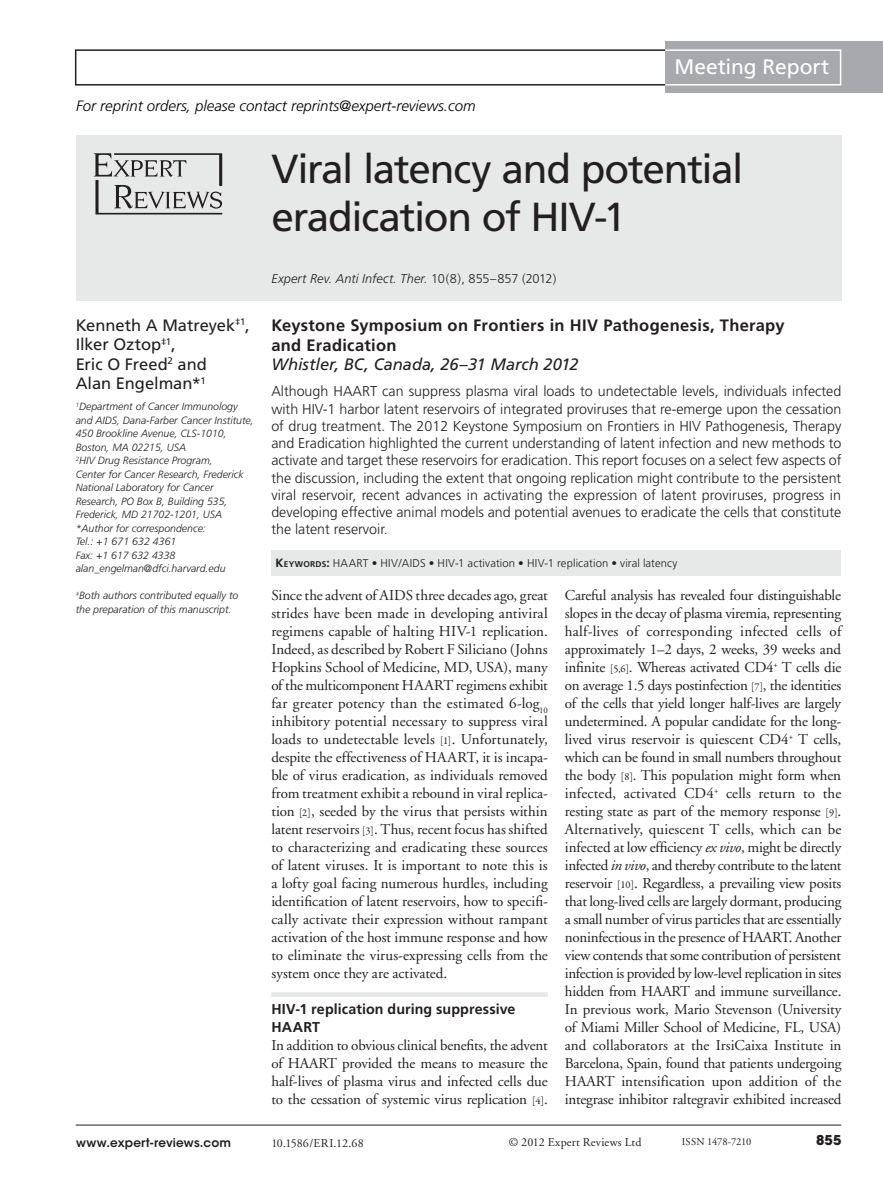
<style>
.page{position:relative;width:883px;height:1189px;background:#fff}
.page>*{position:absolute;margin:0;border:0;box-sizing:border-box;transform-origin:0 0}
.t1{font:40.5px/48px "Frutiger";letter-spacing:-.03em;color:#231f20}
.t2{font:21px "Frutiger";color:#fff}
.t3{font:700 16.5px/19.5px "Frutiger 65";letter-spacing:.02em;color:#231f20}
.t4{font:16.5px/19.5px "Frutiger";letter-spacing:-.005em;color:#231f20}
.t5{font:15px/18px "Adobe Garamond";letter-spacing:-.01em;color:#231f20;text-align:justify}
.t6{font:italic 300 15px "Frutiger";color:#000}
.t7{font:300 14.25px/17.2px "Frutiger";color:#231f20;text-align:justify}
.t8{font:700 14.25px/18px "Frutiger 65";letter-spacing:.01em;color:#231f20}
.t9{font:700 13.5px "ITC Avant Garde Std";color:#231f20}
.t10{font:italic 300 12.75px "Frutiger";letter-spacing:.01em;color:#231f20}
.t11{font:12px "Adobe Garamond";letter-spacing:.015em;color:#231f20}
.t12{font:600 12px "ITC Avant Garde Std";letter-spacing:.015em;color:#231f20}
.t13{font:300 11.25px "Frutiger";letter-spacing:.01em;color:#231f20}
.t14{font:italic 300 10.5px/13.5px "Frutiger";color:#231f20}
.t15{font:10.5px "Adobe Garamond";letter-spacing:-.005em;color:#231f20}
.s1{font-style:normal}
.s2{font-family:"Frutiger";font-weight:400;font-style:italic}
.s3{font-family:"Frutiger 65";font-weight:700;font-size:12px}
.s4{font-family:"Frutiger 65";font-weight:700;font-size:8.4px}
.s5{font-family:"Garamond Premr Pro";font-size:10.5px}
.s6{font-style:italic}
</style>
<div class="page">
<div style="left:75px;top:49px;width:767px;height:37px;border:2px solid #231f20"></div>
<div style="left:665px;top:42px;width:218px;height:51px;background:#a7a9ac"></div>
<div style="left:665px;top:49px;width:176px;height:37px;background:#a7a9ac;border:2px solid #fff"></div>
<hr style="left:76px;top:1124px;width:765px;height:1px;background:#231f20">
<div style="left:271px;top:992px;width:277px;height:5px;background:#e7e8e8"></div>
<div style="left:76px;top:135px;width:765px;height:166px;background:#e7e8e8"></div>
<div style="left:271px;top:550px;width:570px;height:25px;background:#e7e8e8"></div>
<svg style="left:94px;top:153px;width:128px;height:61px"></svg>
<p class="t6" style="left:76px;top:97px;width:401px">For reprint orders, please contact reprints@expert-reviews.com</p>
<h2 class="t2" style="left:674px;top:55px;width:156px">Meeting Report</h2>
<p class="t1" style="left:271px;top:145px;width:473px">Viral latency and potential eradication of HIV-1</p>
<p class="t4" style="left:76px;top:315px;width:176px">Kenneth A Matreyek<sup>‡1</sup>,<br>Ilker Oztop<sup>‡1</sup>,<br>Eric O Freed<sup>2</sup> and<br>Alan Engelman*<sup>1</sup></p>
<p class="t14" style="left:76px;top:400px;width:179px"><sup>1</sup>Department of Cancer Immunology and AIDS, Dana-Farber Cancer Institute,<br>450 Brookline Avenue, CLS-1010,<br>Boston, MA 02215, USA<br><sup>2</sup>HIV Drug Resistance Program,<br>Center for Cancer Research, Frederick<br>National Laboratory for Cancer<br>Research, PO Box B, Building 535,<br>Frederick, MD 21702-1201, USA *Author for correspondence:<br>Tel.: +1 671 632 4361<br>Fax: +1 617 632 4338 alan_engelman@dfci.harvard.edu</p>
<p class="t14" style="left:76px;top:589px;width:164px"><sup>‡</sup>Both authors contributed equally to the preparation of this manuscript.</p>
<p class="t10" style="left:271px;top:271px;width:286px">Expert Rev. Anti Infect. Ther. <span class="s1">10(8), 855–857 (2012)</span></p>
<p class="t3" style="left:271px;top:316px;width:515px">Keystone Symposium on Frontiers in HIV Pathogenesis, Therapy and Eradication<br><span class="s2">Whistler, BC, Canada, 26–31 March 2012</span></p>
<p class="t7" style="left:271px;top:383px;width:571px">Although HAART can suppress plasma viral loads to undetectable levels, individuals infected with HIV-1 harbor latent reservoirs of integrated proviruses that re-emerge upon the cessation of drug treatment. The 2012 Keystone Symposium on Frontiers in HIV Pathogenesis, Therapy and Eradication highlighted the current understanding of latent infection and new methods to activate and target these reservoirs for eradication. This report focuses on a select few aspects of the discussion, including the extent that ongoing replication might contribute to the persistent viral reservoir, recent advances in activating the expression of latent proviruses, progress in developing effective animal models and potential avenues to eradicate the cells that constitute the latent reservoir.</p>
<p class="t13" style="left:275px;top:557px;width:403px"><span class="s3">K</span><span class="s4">EYWORDS</span><span class="s3">:</span> HAART • HIV/AIDS • HIV-1 activation • HIV-1 replication • viral latency</p>
<p class="t5" style="left:271px;top:586px;width:278px">Since the advent of AIDS three decades ago, great strides have been made in developing antiviral regimens capable of halting HIV-1 replication.<br>Indeed, as described by Robert F Siliciano (Johns Hopkins School of Medicine, MD, USA), many of the multicomponent HAART regimens exhibit far greater potency than the estimated 6-log<sub>10 </sub>inhibitory potential necessary to suppress viral loads to undetectable levels <span class="s5">[1]</span>. Unfortunately, despite the effectiveness of HAART, it is incapa&shy;ble of virus eradication, as individuals removed from treatment exhibit a rebound in viral replica&shy;tion <span class="s5">[2]</span>, seeded by the virus that persists within latent reservoirs <span class="s5">[3]</span>. Thus, recent focus has shifted to characterizing and eradicating these sources of latent viruses. It is important to note this is a lofty goal facing numerous hurdles, including identification of latent reservoirs, how to specifi&shy;cally activate their expression without rampant activation of the host immune response and how to eliminate the virus-expressing cells from the system once they are activated.</p>
<p class="t8" style="left:271px;top:1000px;width:246px">HIV-1 replication during suppressive<br>HAART</p>
<p class="t5" style="left:271px;top:1036px;width:278px">In addition to obvious clinical benefits, the advent of HAART provided the means to measure the half-lives of plasma virus and infected cells due to the cessation of systemic virus replication <span class="s5">[4]</span>.</p>
<p class="t5" style="left:565px;top:586px;width:278px">Careful analysis has revealed four distinguishable slopes in the decay of plasma viremia, representing half-lives of corresponding infected cells of approximately 1–2 days, 2 weeks, 39 weeks and infinite <span class="s5">[5,6]</span>. Whereas activated CD4<sup>+</sup> T cells die on average 1.5 days postinfection <span class="s5">[7]</span>, the identities of the cells that yield longer half-lives are largely undetermined. A popular candidate for the long&shy;lived virus reservoir is quiescent CD4<sup>+</sup> T cells, which can be found in small numbers throughout the body <span class="s5">[8]</span>. This population might form when infected, activated CD4<sup>+</sup> cells return to the resting state as part of the memory response <span class="s5">[9]</span>.<br>Alternatively, quiescent T cells, which can be infected at low efficiency <span class="s6">ex vivo</span>, might be directly infected <span class="s6">in vivo</span>, and thereby contribute to the latent reservoir <span class="s5">[10]</span>. Regardless, a prevailing view posits that long-lived cells are largely dormant, producing a small number of virus particles that are essentially noninfectious in the presence of HAART. Another view contends that some contribution of persistent infection is provided by low-level replication in sites hidden from HAART and immune surveillance.<br>In previous work, Mario Stevenson (University of Miami Miller School of Medicine, FL, USA) and collaborators at the IrsiCaixa Institute in Barcelona, Spain, found that patients undergoing HAART intensification upon addition of the integrase inhibitor raltegravir exhibited increased</p>
<p class="t12" style="left:76px;top:1134px;width:157px">www.expert-reviews.com</p>
<p class="t11" style="left:271px;top:1136px;width:94px">10.1586/ERI.12.68</p>
<p class="t11" style="left:509px;top:1136px;width:134px">© 2012 Expert Reviews Ltd</p>
<p class="t15" style="left:682px;top:1136px;width:71px">ISSN 1478-7210</p>
<p class="t9" style="left:816px;top:1131px;width:27px">855</p>
</div>
